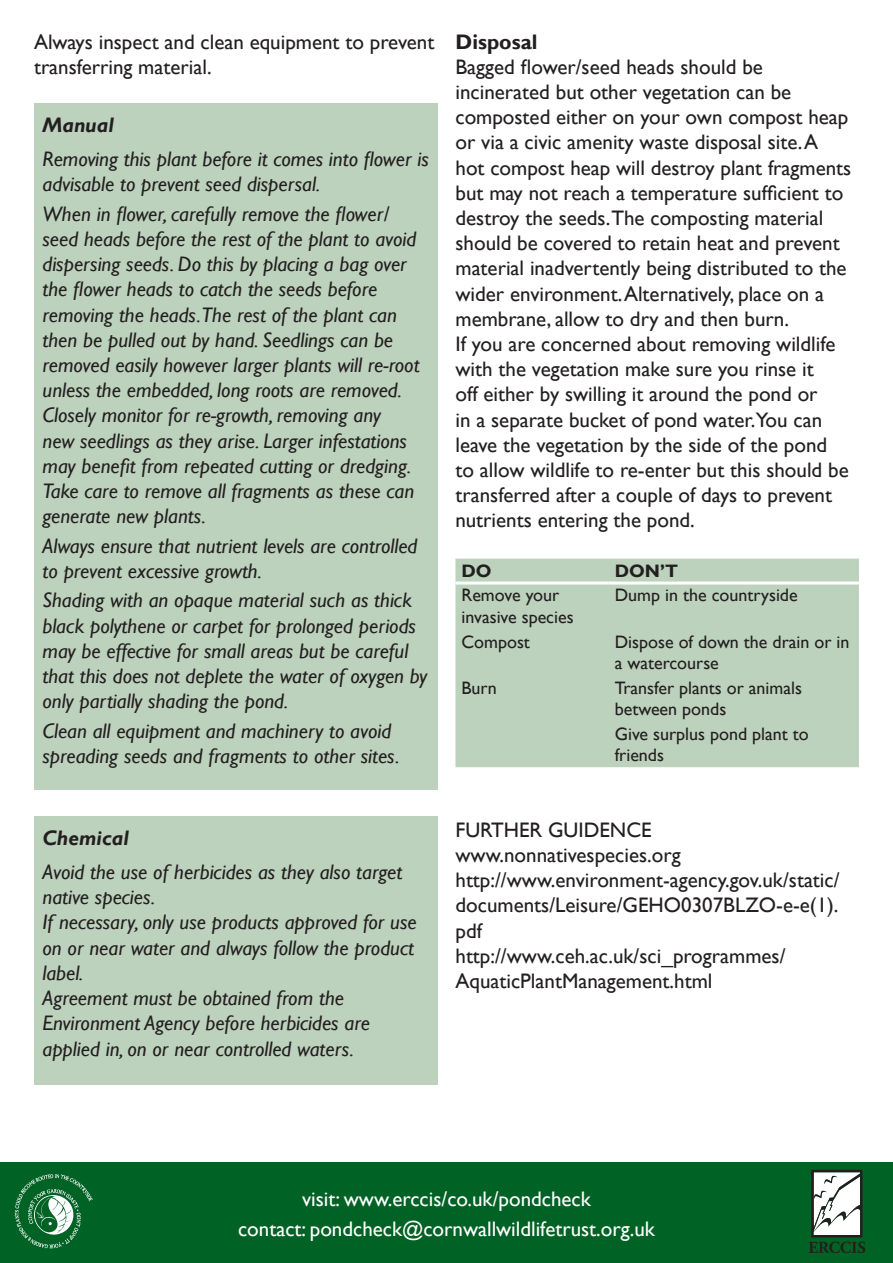
<style>
.page{position:relative;width:893px;height:1263px;background:#fff}
.page>*{position:absolute;margin:0;border:0;box-sizing:border-box;transform-origin:0 0}
.t1{font:italic 21px/25.2px "Gill Sans";color:#231f20}
.t2{font:21px/25.2px "Gill Sans";color:#231f20}
.t3{font:21px "Gill Sans";color:#fff}
.t4{font:700 21px "Gill Sans";color:#231f20}
.t5{font:18px "Gill Sans";color:#231f20}
.t6{font:700 18px "Gill Sans";color:#231f20}
.s1{font-weight:700}
</style>
<div class="page">
<div style="left:0;top:1162px;width:893px;height:101px;background:#006224"></div>
<img style="left:14px;top:1174px;width:79px;height:75px">
<svg style="left:808px;top:1170px;width:57px;height:83px"></svg>
<div style="left:34px;top:103px;width:403px;height:686px;background:#bdd2bd"></div>
<div style="left:34px;top:816px;width:403px;height:268px;background:#bdd2bd"></div>
<div style="left:455px;top:559px;width:404px;height:208px;background:#bdd2bd"></div>
<hr style="left:455px;top:581px;width:154px;height:3px;background:#fff">
<hr style="left:609px;top:581px;width:250px;height:3px;background:#fff">
<p class="t2" style="left:34px;top:29px;width:402px">Always inspect and clean equipment to prevent</p>
<p class="t2" style="left:34px;top:54px;width:179px">transferring material.</p>
<p class="t1" style="left:43px;top:109px;width:388px;line-height:33.8px"><span class="s1">Manual<br></span>Removing this plant before it comes into flower is</p>
<p class="t1" style="left:43px;top:170px;width:348px;line-height:29.4px">advisable to prevent seed dispersal.<br>When in flower, carefully remove the flower/</p>
<p class="t1" style="left:43px;top:227px;width:379px">seed heads before the rest of the plant to avoid dispersing seeds. Do this by placing a bag over the flower heads to catch the seeds before removing the heads.The rest of the plant can then be pulled out by hand. Seedlings can be removed easily however larger plants will re-root unless the embedded, long roots are removed.<br>Closely monitor for re-growth, removing any<br>new seedlings as they arise. Larger infestations may benefit from repeated cutting or dredging.<br>Take care to remove all fragments as these can generate new plants.</p>
<p class="t1" style="left:43px;top:533px;width:376px">Always ensure that nutrient levels are controlled to prevent excessive growth.</p>
<p class="t1" style="left:43px;top:588px;width:386px">Shading with an opaque material such as thick black polythene or carpet for prolonged periods may be effective for small areas but be careful that this does not deplete the water of oxygen by only partially shading the pond.</p>
<p class="t1" style="left:43px;top:718px;width:358px">Clean all equipment and machinery to avoid spreading seeds and fragments to other sites.</p>
<p class="t4" style="left:455px;top:29px;width:84px">Disposal</p>
<p class="t2" style="left:455px;top:54px;width:309px">Bagged flower/seed heads should be</p>
<p class="t2" style="left:455px;top:80px;width:337px">incinerated but other vegetation can be</p>
<p class="t2" style="left:455px;top:105px;width:394px">composted either on your own compost heap</p>
<p class="t2" style="left:455px;top:130px;width:364px">or via a civic amenity waste disposal site. A</p>
<p class="t2" style="left:455px;top:155px;width:397px">hot compost heap will destroy plant fragments</p>
<p class="t2" style="left:455px;top:180px;width:389px">but may not reach a temperature sufficient to</p>
<p class="t2" style="left:455px;top:206px;width:369px">destroy the seeds.The composting material</p>
<p class="t2" style="left:455px;top:231px;width:386px">should be covered to retain heat and prevent</p>
<p class="t2" style="left:455px;top:256px;width:393px">material inadvertently being distributed to the</p>
<p class="t2" style="left:455px;top:281px;width:370px">wider environment. Alternatively, place on a</p>
<p class="t2" style="left:455px;top:306px;width:335px">membrane, allow to dry and then burn.</p>
<p class="t2" style="left:455px;top:332px;width:382px">If you are concerned about removing wildlife</p>
<p class="t2" style="left:455px;top:357px;width:360px">with the vegetation make sure you rinse it</p>
<p class="t2" style="left:455px;top:382px;width:364px">off either by swilling it around the pond or</p>
<p class="t2" style="left:455px;top:407px;width:368px">in a separate bucket of pond water.You can</p>
<p class="t2" style="left:455px;top:432px;width:373px">leave the vegetation by the side of the pond</p>
<p class="t2" style="left:455px;top:458px;width:395px">to allow wildlife to re-enter but this should be</p>
<p class="t2" style="left:455px;top:483px;width:378px">transferred after a couple of days to prevent</p>
<p class="t2" style="left:455px;top:508px;width:241px">nutrients entering the pond.</p>
<p class="t6" style="left:461px;top:560px;width:32px">DO</p>
<p class="t6" style="left:615px;top:560px;width:65px">DON’T</p>
<p class="t5" style="left:461px;top:585px;width:99px">Remove your</p>
<p class="t5" style="left:461px;top:606px;width:114px">invasive species</p>
<p class="t5" style="left:615px;top:585px;width:184px">Dump in the countryside</p>
<p class="t5" style="left:461px;top:631px;width:70px">Compost</p>
<p class="t5" style="left:615px;top:631px;width:236px">Dispose of down the drain or in</p>
<p class="t5" style="left:615px;top:653px;width:106px">a watercourse</p>
<p class="t5" style="left:461px;top:677px;width:37px">Burn</p>
<p class="t5" style="left:615px;top:677px;width:189px">Transfer plants or animals</p>
<p class="t5" style="left:615px;top:699px;width:113px">between ponds</p>
<p class="t5" style="left:615px;top:723px;width:196px">Give surplus pond plant to</p>
<p class="t5" style="left:615px;top:745px;width:51px">friends</p>
<p class="t1" style="left:43px;top:822px;width:361px;line-height:33.8px"><span class="s1">Chemical<br></span>Avoid the use of herbicides as they also target</p>
<p class="t1" style="left:43px;top:885px;width:376px">native species.<br>If necessary, only use products approved for use on or near water and always follow the product label.<br>Agreement must be obtained from the Environment Agency before herbicides are applied in, on or near controlled waters.</p>
<p class="t2" style="left:455px;top:817px;width:198px">FURTHER GUIDENCE</p>
<p class="t2" style="left:455px;top:843px;width:227px">www.nonnativespecies.org</p>
<p class="t2" style="left:455px;top:868px;width:386px">http://www.environment-agency.gov.uk/static/</p>
<p class="t2" style="left:455px;top:893px;width:385px">documents/Leisure/GEHO0307BLZO-e-e(1). pdf</p>
<p class="t2" style="left:455px;top:943px;width:332px">http://www.ceh.ac.uk/sci_programmes/</p>
<p class="t2" style="left:455px;top:969px;width:259px">AquaticPlantManagement.html</p>
<p class="t3" style="left:302px;top:1187px;width:290px">visit: www.erccis/co.uk/pondcheck</p>
<p class="t3" style="left:238px;top:1216px;width:418px">contact: pondcheck@cornwallwildlifetrust.org.uk</p>
</div>
